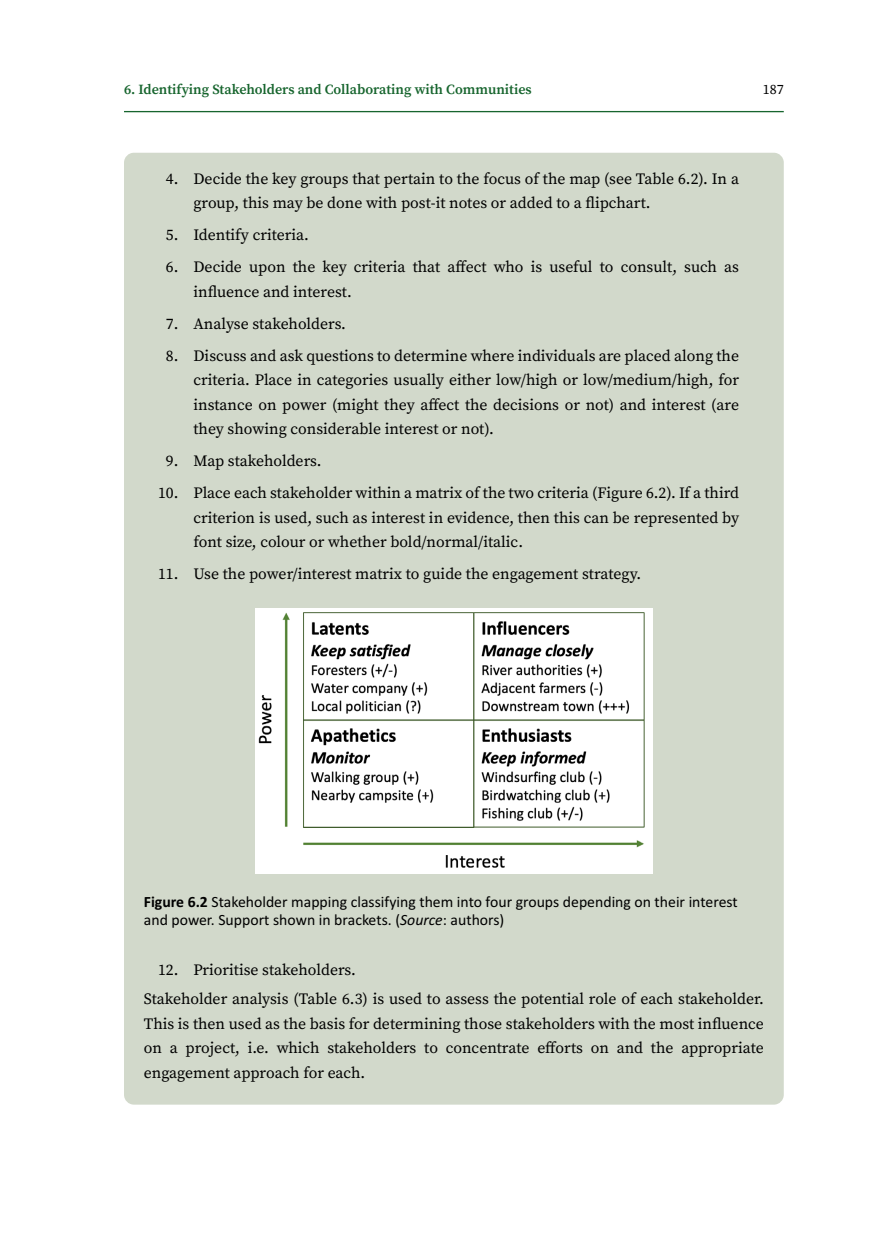
<style>
.page{position:relative;width:883px;height:1260px;background:#fff}
.page>*{position:absolute;margin:0;border:0;box-sizing:border-box;transform-origin:0 0}
.t1{font:15.75px/24.5px "Source Serif Pro Regular 2";color:#000;text-align:right}
.t2{font:15.75px/24.5px "Source Serif Pro";color:#000}
.t3{font:15.75px/18.2px "Calibri";color:#000}
.t4{font:600 14px "Source Serif Pro";color:#17652e}
.t5{font:14px "Source Serif Pro Regular 2";color:#000}
.s1{font-family:"Source Serif Pro Regular 2"}
.s2{font-weight:700}
.s3{font-style:italic}
</style>
<div class="page">
<hr style="left:124px;top:111px;width:660px;height:1px;background:#17652e">
<div style="left:124px;top:153px;width:660px;height:952px;background:#d2d9cb;border-radius:10px"></div>
<img style="left:256px;top:609px;width:396px;height:264px">
<p class="t4" style="left:124px;top:83px;width:409px">6. Identifying Stakeholders and Collaborating with Communities</p>
<p class="t5" style="left:763px;top:83px;width:22px">187</p>
<p class="t1" style="left:166px;top:168px;width:575px">4. Decide the key groups that pertain to the focus of the map (see Table 6.2). In a</p>
<p class="t2" style="left:193px;top:191px;width:459px">group, this may be done with post-it notes or added to a flipchart.</p>
<p class="t1" style="left:166px;top:224px;width:145px">5. Identify criteria.</p>
<p class="t2" style="left:193px;top:255px;width:547px;text-indent:-27px"><span class="s1">6.</span> Decide upon the key criteria that affect who is useful to consult, such as influence and interest.</p>
<p class="t1" style="left:166px;top:312px;width:181px">7. Analyse stakeholders.</p>
<p class="t1" style="left:166px;top:344px;width:575px">8. Discuss and ask questions to determine where individuals are placed along the criteria. Place in categories usually either low/high or low/medium/high, for</p>
<p class="t2" style="left:193px;top:392px;width:547px">instance on power (might they affect the decisions or not) and interest (are</p>
<p class="t1" style="left:193px;top:418px;width:302px">they showing considerable interest or not).</p>
<p class="t1" style="left:166px;top:450px;width:157px">9. Map stakeholders.</p>
<p class="t1" style="left:158px;top:482px;width:583px">10. Place each stakeholder within a matrix of the two criteria (Figure 6.2). If a third criterion is used, such as interest in evidence, then this can be represented by</p>
<p class="t2" style="left:193px;top:530px;width:331px">font size, colour or whether bold/normal/italic.</p>
<p class="t1" style="left:158px;top:563px;width:485px">11. Use the power/interest matrix to guide the engagement strategy.</p>
<p class="t3" style="left:144px;top:894px;width:595px"><span class="s2">Figure 6.2</span> Stakeholder mapping classifying them into four groups depending on their interest and power. Support shown in brackets. (<span class="s3">Source</span>: authors)</p>
<p class="t1" style="left:144px;top:956px;width:622px;line-height:29.4px;text-align:left;text-indent:14px">12. Prioritise stakeholders.<br>Stakeholder analysis (Table 6.3) is used to assess the potential role of each stakeholder.</p>
<p class="t2" style="left:144px;top:1011px;width:622px">This is then used as the basis for determining those stakeholders with the most influence on a project, i.e. which stakeholders to concentrate efforts on and the appropriate</p>
<p class="t1" style="left:144px;top:1062px;width:223px">engagement approach for each.</p>
</div>
